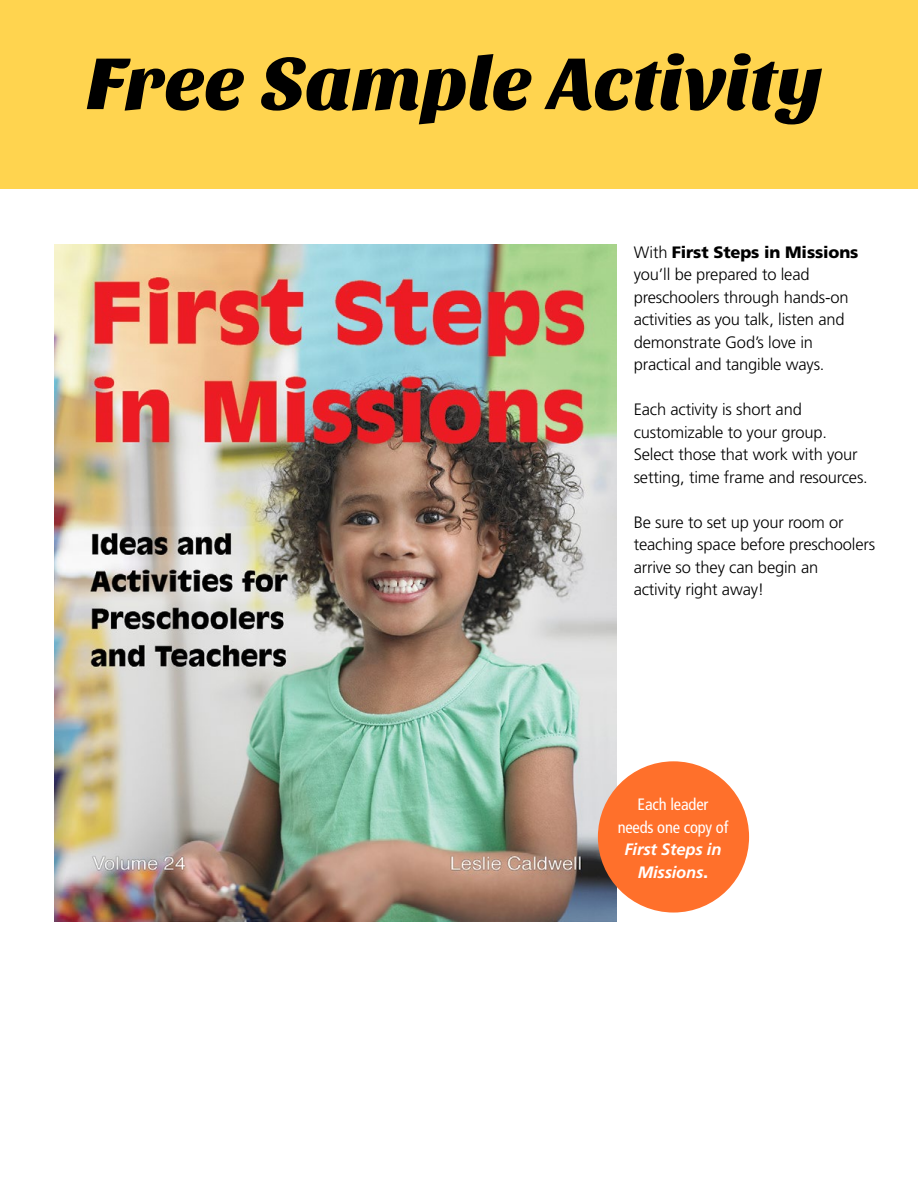
<style>
.page{position:relative;width:918px;height:1188px;background:#fff}
.page>*{position:absolute;margin:0;border:0;box-sizing:border-box;transform-origin:0 0}
.t1{font:76.5px "Sansita One";letter-spacing:-.01em;color:#000}
.t2{font:300 16.5px/22.5px "Frutiger";letter-spacing:-.01em;color:#000}
.t3{font:condensed 16.5px/22.5px "Frutiger";letter-spacing:-.01em;color:#fff;text-align:center}
.t4{font:italic 700 16.5px "Frutiger";letter-spacing:-.01em;color:#fff}
.s1{font-weight:900}
.s2{font-weight:700;font-style:italic;font-stretch:normal}
.s3{font-weight:900;font-style:normal}
</style>
<div class="page">
<img style="left:54px;top:245px;width:562px;height:677px">
<div style="left:0;top:1px;width:918px;height:188px;background:#ffd44f"></div>
<div style="left:598px;top:761px;width:151px;height:152px;background:#ff702b;border-radius:50%"></div>
<p class="t1" style="left:86px;top:40px;width:739px">Free Sample Activity</p>
<p class="t2" style="left:634px;top:241px;width:226px">With <span class="s1">First Steps in Missions </span>you’ll be prepared to lead preschoolers through hands-on activities as you talk, listen and demonstrate God’s love in practical and tangible ways.</p>
<p class="t2" style="left:634px;top:399px;width:236px">Each activity is short and customizable to your group.<br>Select those that work with your setting, time frame and resources.</p>
<p class="t2" style="left:634px;top:511px;width:243px">Be sure to set up your room or teaching space before preschoolers arrive so they can begin an<br>activity right away!</p>
<p class="t3" style="left:638px;top:794px;width:72px">Each leader</p>
<p class="t3" style="left:618px;top:816px;width:112px">needs one copy of<br><span class="s2">First Steps in</span></p>
<p class="t4" style="left:638px;top:863px;width:72px">Missions<span class="s3">.</span></p>
</div>
